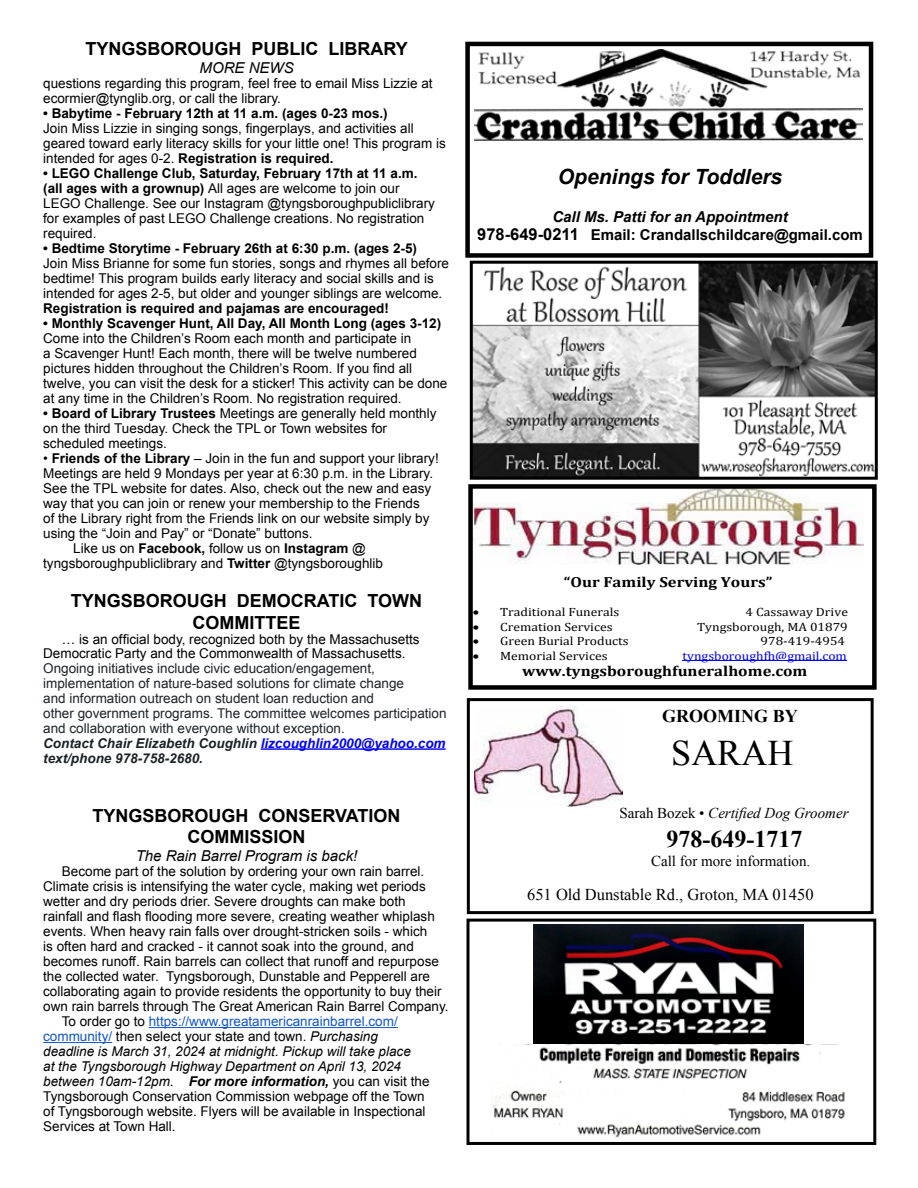
<style>
.page{position:relative;width:918px;height:1188px;background:#fff}
.page>*{position:absolute;margin:0;border:0;box-sizing:border-box;transform-origin:0 0}
.t1{font:36px "Times New Roman";color:#000}
.t2{font:700 24px "Times New Roman";color:#000}
.t3{font:italic 700 21px "Arial";color:#000}
.t4{font:700 18px/21.6px "Arial";color:#000;text-align:center}
.t5{font:700 18px "Times New Roman";color:#000}
.t6{font:16.5px "Times New Roman";color:#000}
.t7{font:700 15px/18px "Arial";color:#000;text-align:center}
.t8{font:italic 15px "Arial";color:#000}
.t9{font:italic 15px "Times New Roman";color:#000}
.t10{font:15px "Times New Roman";color:#000}
.t11{font:700 14.55px "Cambria";color:#000;scale:1.14 1}
.t12{font:13.5px/15px "Arial";color:#000}
.t13{font:13.5px/14.9px "Arial";color:#1d2228}
.t14{font:italic 13.5px "Arial";color:#000}
.t15{font:13.5px "Arial";color:#15c}
.t16{font:italic 700 13.5px "Arial";color:#000}
.t17{font:12px "Cambria";color:#000;scale:1.14 1}
.t18{font:12px "Cambria";color:#00f;scale:1.14 1}
.s1{font-weight:700}
.s2{color:#000}
.s3{font-weight:700;font-style:italic}
.s4{font-weight:700;font-style:italic;color:#00f}
.s5{color:#15c}
.s6{font-style:italic}
.s7{font-weight:400}
.s8{font-weight:400;font-style:normal}
.s9{font-size:16.5px}
.s10{font-style:normal}
</style>
<div class="page">
<img style="left:474px;top:265px;width:400px;height:211px">
<div style="left:470px;top:261px;width:408px;height:219px;border:3px solid #000"></div>
<img style="left:473px;top:489px;width:390px;height:75px">
<hr style="left:683px;top:661px;width:164px;height:1px;background:#00f">
<div style="left:468px;top:484px;width:409px;height:206px;border:4px solid #000"></div>
<img style="left:474px;top:50px;width:389px;height:90px">
<div style="left:465px;top:42px;width:408px;height:216px;border:4px solid #000"></div>
<div style="left:467px;top:698px;width:407px;height:216px;border:3px solid #000"></div>
<img style="left:474px;top:707px;width:149px;height:99px">
<img style="left:491px;top:1044px;width:354px;height:94px">
<img style="left:534px;top:925px;width:270px;height:118px">
<div style="left:466px;top:919px;width:410px;height:226px;border:3px solid #000"></div>
<hr style="left:261px;top:748px;width:185px;height:2px;background:#00f">
<hr style="left:149px;top:1027px;width:249px;height:1px;background:#15c">
<hr style="left:43px;top:1042px;width:69px;height:1px;background:#15c">
<p class="t4" style="left:86px;top:38px;width:189px">TYNGSBOROUGH publi</p>
<p class="t4" style="left:306px;top:38px;width:104px">c LIBRARY</p>
<p class="t8" style="left:200px;top:58px;width:96px">MORE NEWS</p>
<p class="t12" style="left:43px;top:76px;width:391px">questions regarding this program, feel free to email Miss Lizzie at ecormier@tynglib.org, or call the library.</p>
<p class="t12" style="left:43px;top:106px;width:404px"><span class="s1">• Babytime - February 12th at 11 a.m. (ages 0-23 mos.)<br></span>Join Miss Lizzie in singing songs, fingerplays, and activities all geared toward early literacy skills for your little one! This program is intended for ages 0-2. <span class="s1">Registration is required.</span></p>
<p class="t12" style="left:43px;top:166px;width:393px"><span class="s1">• LEGO Challenge Club, Saturday, February 17th at 11 a.m. (all ages with a grownup)</span> All ages are welcome to join our LEGO Challenge. See our Instagram @tyngsboroughpubliclibrary for examples of past LEGO Challenge creations. No registration required.</p>
<p class="t12" style="left:43px;top:241px;width:407px"><span class="s1">• Bedtime Storytime - February 26th at 6:30 p.m. (ages 2-5)<br></span>Join Miss Brianne for some fun stories, songs and rhymes all before bedtime! This program builds early literacy and social skills and is intended for ages 2-5, but older and younger siblings are welcome.<br><span class="s1">Registration is required and pajamas are encouraged!</span></p>
<p class="t12" style="left:43px;top:316px;width:406px"><span class="s1">• Monthly Scavenger Hunt, All Day, All Month Long (ages 3-12)<br></span>Come into the Children’s Room each month and participate in<br>a Scavenger Hunt! Each month, there will be twelve numbered pictures hidden throughout the Children’s Room. If you find all twelve, you can visit the desk for a sticker! This activity can be done at any time in the Children’s Room. No registration required.</p>
<p class="t12" style="left:43px;top:406px;width:395px"><span class="s1">• Board of Library Trustees</span> Meetings are generally held monthly on the third Tuesday. Check the TPL or Town websites for scheduled meetings.</p>
<p class="t12" style="left:43px;top:451px;width:397px">• <span class="s1">Friends of the Library</span> – Join in the fun and support your library!</p>
<p class="t12" style="left:43px;top:466px;width:391px">Meetings are held 9 Mondays per year at 6:30 p.m. in the Library.</p>
<p class="t12" style="left:43px;top:481px;width:389px">See the TPL website for dates. Also, check out the new and easy</p>
<p class="t12" style="left:43px;top:496px;width:378px">way that you can join or renew your membership to the Friends</p>
<p class="t12" style="left:43px;top:511px;width:388px">of the Library right from the Friends link on our website simply by</p>
<p class="t12" style="left:43px;top:526px;width:271px">using the “Join and Pay” or “Donate” buttons.</p>
<p class="t12" style="left:73px;top:541px;width:294px">Like us on <span class="s1">Facebook,</span> follow us on <span class="s1">Instagram</span> @</p>
<p class="t12" style="left:43px;top:556px;width:341px">tyngsboroughpubliclibrary and <span class="s1">Twitter</span> @tyngsboroughlib</p>
<p class="t4" style="left:71px;top:591px;width:353px">TYNGSBOROUGH DEMOCRATIC TOWN<br>COMMITTEE</p>
<p class="t13" style="left:43px;top:632px;width:405px;text-indent:19px"><span class="s2">… is an official body, recognized both by the Massachusetts Democratic Party and the Commonwealth of Massachusetts.<br></span>Ongoing initiatives include civic education/engagement, implementation of nature-based solutions for climate change<br>and information outreach on student loan reduction and<br>other government programs. The committee welcomes participation and collaboration with everyone without exception.<br><span class="s3">Contact Chair Elizabeth Coughlin</span> <span class="s4">lizcoughlin2000@yahoo.com </span><span class="s3">text/phone 978-758-2680.</span></p>
<p class="t4" style="left:93px;top:805px;width:310px">TYNGSBOROUGH CONSERVATION<br>COMMISSION</p>
<p class="t8" style="left:136px;top:846px;width:223px">The Rain Barrel Program is back!</p>
<p class="t12" style="left:62px;top:864px;width:364px">Become part of the solution by ordering your own rain barrel.</p>
<p class="t12" style="left:43px;top:879px;width:384px">Climate crisis is intensifying the water cycle, making wet periods</p>
<p class="t12" style="left:43px;top:894px;width:364px">wetter and dry periods drier. Severe droughts can make both</p>
<p class="t12" style="left:43px;top:909px;width:393px">rainfall and flash flooding more severe, creating weather whiplash</p>
<p class="t12" style="left:43px;top:924px;width:386px">events. When heavy rain falls over drought-stricken soils - which</p>
<p class="t12" style="left:43px;top:939px;width:372px">is often hard and cracked - it cannot soak into the ground, and</p>
<p class="t12" style="left:43px;top:954px;width:397px">becomes runoff. Rain barrels can collect that runoff and repurpose</p>
<p class="t12" style="left:43px;top:969px;width:388px">the collected water. Tyngsborough, Dunstable and Pepperell are</p>
<p class="t12" style="left:43px;top:984px;width:400px">collaborating again to provide residents the opportunity to buy their</p>
<p class="t12" style="left:43px;top:999px;width:407px">own rain barrels through The Great American Rain Barrel Company.</p>
<p class="t15" style="left:62px;top:1013px;width:338px"><span class="s2">To order go to</span> https://www.greatamericanrainbarrel.com/</p>
<p class="t12" style="left:43px;top:1029px;width:336px"><span class="s5">community/</span> then select your state and town. <span class="s6">Purchasing</span></p>
<p class="t14" style="left:43px;top:1043px;width:369px">deadline is March 31, 2024 at midnight. Pickup will take place</p>
<p class="t14" style="left:43px;top:1058px;width:359px">at the Tyngsborough Highway Department on April 13, 2024</p>
<p class="t16" style="left:43px;top:1073px;width:388px"><span class="s7">between 10am-12pm.</span> For more information, <span class="s8">you can visit the</span></p>
<p class="t12" style="left:43px;top:1089px;width:383px">Tyngsborough Conservation Commission webpage off the Town</p>
<p class="t12" style="left:43px;top:1104px;width:384px">of Tyngsborough website. Flyers will be available in Inspectional</p>
<p class="t12" style="left:43px;top:1119px;width:134px">Services at Town Hall.</p>
<p class="t3" style="left:558px;top:163px;width:226px">Openings for Toddlers</p>
<p class="t7" style="left:477px;top:208px;width:387px"><span class="s6">Call Ms. Patti for an Appointment<br></span><span class="s9">978-649-0211</span> Email: Crandallschildcare@gmail.com</p>
<p class="t11" style="left:564px;top:573px;width:184px">“Our Family Serving Yours”</p>
<p class="t17" style="left:473px;top:605px;width:130px">• Traditional Funerals</p>
<p class="t17" style="left:746px;top:605px;width:91px">4 Cassaway Drive</p>
<p class="t17" style="left:473px;top:619px;width:124px">• Cremation Services</p>
<p class="t17" style="left:697px;top:619px;width:134px">Tyngsborough, MA 01879</p>
<p class="t17" style="left:473px;top:634px;width:138px">• Green Burial Products</p>
<p class="t17" style="left:761px;top:634px;width:76px">978‐419‐4954</p>
<p class="t17" style="left:473px;top:649px;width:120px">• Memorial Services</p>
<p class="t18" style="left:683px;top:649px;width:146px">tyngsboroughfh@gmail.com</p>
<p class="t11" style="left:522px;top:663px;width:252px">www.tyngsboroughfuneralhome.com</p>
<p class="t5" style="left:662px;top:704px;width:137px">GROOMING BY</p>
<p class="t1" style="left:671px;top:729px;width:124px">SARAH</p>
<p class="t9" style="left:619px;top:803px;width:231px"><span class="s10">Sarah Bozek •</span> Certified Dog Groomer</p>
<p class="t2" style="left:667px;top:822px;width:137px">978-649-1717</p>
<p class="t10" style="left:651px;top:851px;width:161px">Call for more information.</p>
<p class="t6" style="left:527px;top:884px;width:288px">651 Old Dunstable Rd., Groton, MA 01450</p>
</div>
